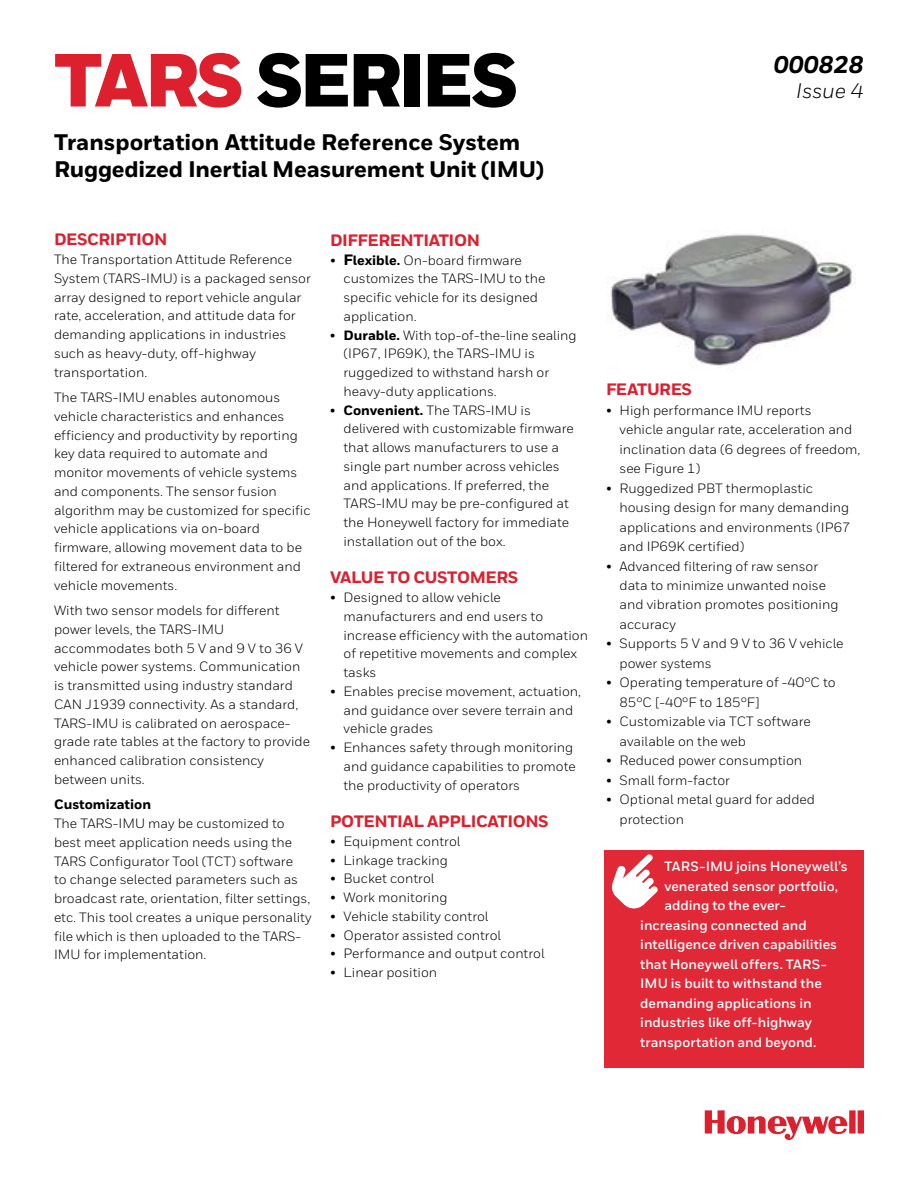
<style>
.page{position:relative;width:918px;height:1188px;background:#fff}
.page>*{position:absolute;margin:0;border:0;box-sizing:border-box;transform-origin:0 0}
.t1{font:900 75px "Honeywell Sans";letter-spacing:-.05em;color:#000}
.t2{font:italic 800 24px "Honeywell Sans";color:#000}
.t3{font:800 22.5px/27px "Honeywell Sans";letter-spacing:-.01em;color:#000}
.t4{font:italic 21px "Honeywell Sans";letter-spacing:-.005em;color:#000}
.t5{font:800 16.5px "Honeywell Sans";letter-spacing:-.025em;color:#dc202e}
.t6{font:13.5px/18.8px "Honeywell Sans";color:#000}
.t7{font:700 13.5px "Honeywell Sans";color:#fff}
.t8{font:800 13.5px "Honeywell Sans";color:#000}
.s1{color:#dc202e}
.s2{font-weight:800;font-size:15px}
.s3{font-weight:800}
</style>
<div class="page">
<div style="left:604px;top:850px;width:260px;height:217px;background:#e02836"></div>
<svg style="left:612px;top:854px;width:46px;height:54px"></svg>
<svg style="left:705px;top:1110px;width:159px;height:30px"></svg>
<img style="left:610px;top:234px;width:243px;height:132px">
<h1 class="t1" style="left:54px;top:34px;width:466px"><span class="s1">TARS</span> SERIES</h1>
<h3 class="t3" style="left:54px;top:129px;width:492px">Transportation Attitude Reference System<br>Ruggedized Inertial Measurement Unit (IMU)</h3>
<h2 class="t2" style="left:774px;top:50px;width:91px">000828</h2>
<h3 class="t4" style="left:796px;top:78px;width:69px">Issue 4</h3>
<p class="t5" style="left:54px;top:230px;width:115px">DESCRIPTION</p>
<p class="t6" style="left:54px;top:250px;width:258px">The Transportation Attitude Reference System (TARS-IMU) is a packaged sensor array designed to report vehicle angular rate, acceleration, and attitude data for demanding applications in industries such as heavy-duty, off-highway transportation.</p>
<p class="t6" style="left:54px;top:388px;width:258px">The TARS-IMU enables autonomous vehicle characteristics and enhances efficiency and productivity by reporting key data required to automate and monitor movements of vehicle systems and components. The sensor fusion algorithm may be customized for specific vehicle applications via on-board firmware, allowing movement data to be filtered for extraneous environment and vehicle movements.</p>
<p class="t6" style="left:54px;top:601px;width:258px">With two sensor models for different power levels, the TARS-IMU accommodates both 5 V and 9 V to 36 V vehicle power systems. Communication is transmitted using industry standard CAN J1939 connectivity. As a standard, TARS-IMU is calibrated on aerospace&shy;grade rate tables at the factory to provide enhanced calibration consistency between units.</p>
<p class="t8" style="left:54px;top:796px;width:99px">Customization</p>
<p class="t6" style="left:54px;top:814px;width:259px">The TARS-IMU may be customized to best meet application needs using the TARS Configurator Tool (TCT) software<br>to change selected parameters such as broadcast rate, orientation, filter settings, etc. This tool creates a unique personality file which is then uploaded to the TARS-IMU for implementation.</p>
<p class="t5" style="left:330px;top:230px;width:152px">DIFFERENTIATION</p>
<p class="t6" style="left:343px;top:251px;width:203px;text-indent:-13px">• <span class="s2">F</span><span class="s3">lexible.</span> On-board firmware customizes the TARS-IMU to the specific vehicle for its designed application.</p>
<p class="t6" style="left:343px;top:326px;width:235px;text-indent:-14px">• <span class="s3">Durable.</span> With top-of-the-line sealing (IP67, IP69K), the TARS-IMU is ruggedized to withstand harsh or heavy-duty applications.</p>
<p class="t6" style="left:343px;top:401px;width:232px;text-indent:-14px">• <span class="s3">Convenient.</span> The TARS-IMU is delivered with customizable firmware that allows manufacturers to use a single part number across vehicles and applications. If preferred, the TARS-IMU may be pre-configured at the Honeywell factory for immediate installation out of the box.</p>
<p class="t5" style="left:330px;top:568px;width:190px">VALUE TO CUSTOMERS</p>
<p class="t6" style="left:344px;top:588px;width:246px;text-indent:-14px">• Designed to allow vehicle manufacturers and end users to increase efficiency with the automation of repetitive movements and complex tasks</p>
<p class="t6" style="left:344px;top:682px;width:239px;text-indent:-14px">• Enables precise movement, actuation, and guidance over severe terrain and vehicle grades</p>
<p class="t6" style="left:344px;top:738px;width:234px;text-indent:-14px">• Enhances safety through monitoring and guidance capabilities to promote the productivity of operators</p>
<p class="t5" style="left:330px;top:811px;width:220px">POTENTIAL APPLICATIONS</p>
<p class="t6" style="left:330px;top:832px;width:132px">• Equipment control</p>
<p class="t6" style="left:330px;top:851px;width:119px">• Linkage tracking</p>
<p class="t6" style="left:330px;top:869px;width:106px">• Bucket control</p>
<p class="t6" style="left:330px;top:888px;width:119px">• Work monitoring</p>
<p class="t6" style="left:330px;top:907px;width:160px">• Vehicle stability control</p>
<p class="t6" style="left:330px;top:926px;width:173px">• Operator assisted control</p>
<p class="t6" style="left:330px;top:944px;width:216px">• Performance and output control</p>
<p class="t6" style="left:330px;top:963px;width:109px">• Linear position</p>
<p class="t5" style="left:606px;top:379px;width:88px">FEATURES</p>
<p class="t6" style="left:620px;top:400px;width:243px;line-height:19.5px;text-indent:-14px">• High performance IMU reports<br>vehicle angular rate, acceleration and inclination data (6 degrees of freedom, see Figure 1)</p>
<p class="t6" style="left:620px;top:478px;width:233px;line-height:19.5px;text-indent:-14px">• Ruggedized PBT thermoplastic housing design for many demanding applications and environments (IP67 and IP69K certified)</p>
<p class="t6" style="left:620px;top:556px;width:221px;line-height:19.5px;text-indent:-14px">• Advanced filtering of raw sensor data to minimize unwanted noise and vibration promotes positioning accuracy</p>
<p class="t6" style="left:620px;top:634px;width:226px;line-height:19.5px;text-indent:-14px">• Supports 5 V and 9 V to 36 V vehicle power systems</p>
<p class="t6" style="left:620px;top:673px;width:218px;line-height:19.5px;text-indent:-14px">• Operating temperature of -40°C to<br>85°C [-40°F to 185°F]</p>
<p class="t6" style="left:620px;top:712px;width:193px;line-height:19.5px;text-indent:-14px">• Customizable via TCT software available on the web</p>
<p class="t6" style="left:606px;top:751px;width:198px">• Reduced power consumption</p>
<p class="t6" style="left:606px;top:771px;width:126px">• Small form-factor</p>
<p class="t6" style="left:620px;top:790px;width:197px;line-height:19.5px;text-indent:-14px">• Optional metal guard for added protection</p>
<p class="t7" style="left:664px;top:858px;width:185px">TARS-IMU joins Honeywell’s</p>
<p class="t7" style="left:664px;top:878px;width:175px">venerated sensor portfolio,</p>
<p class="t7" style="left:664px;top:897px;width:123px">adding to the ever-</p>
<p class="t7" style="left:640px;top:917px;width:168px">increasing connected and</p>
<p class="t7" style="left:640px;top:936px;width:198px">intelligence driven capabilities</p>
<p class="t7" style="left:640px;top:956px;width:188px">that Honeywell offers. TARS-</p>
<p class="t7" style="left:640px;top:975px;width:183px">IMU is built to withstand the</p>
<p class="t7" style="left:640px;top:995px;width:173px">demanding applications in</p>
<p class="t7" style="left:640px;top:1014px;width:173px">industries like off-highway</p>
<p class="t7" style="left:640px;top:1034px;width:178px">transportation and beyond.</p>
</div>
